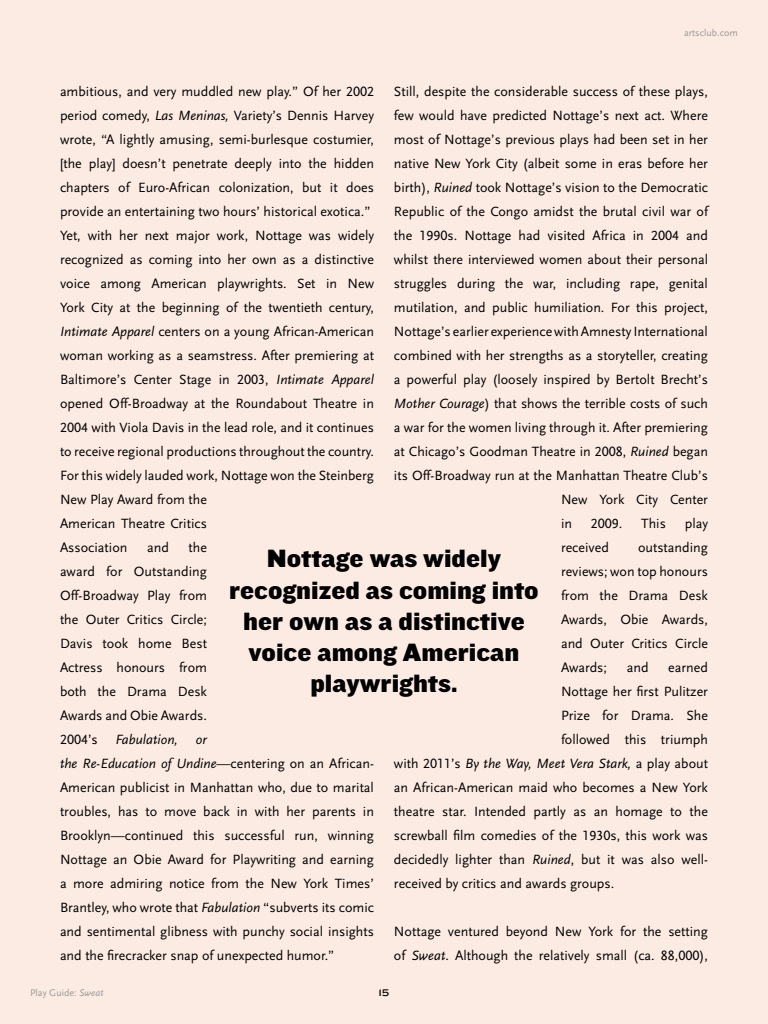
<style>
.page{position:relative;width:768px;height:1024px;background:#fcebe3}
.page>*{position:absolute;margin:0;border:0;box-sizing:border-box;transform-origin:0 0}
.t1{font:26px/31.2px "Knockout 72 Full Cruiserwt";color:#000;text-align:center}
.t2{font:14px/24px "Scala Sans LF";color:#000}
.t3{font:italic 14px "Scala Sans LF";color:#000}
.t4{font:10px "Scala Sans LF";color:#999}
.t5{font:10px "Knockout 34 Junior Sumo";color:#000}
.s1{font-style:italic}
.s2{font-style:normal}
</style>
<div class="page">
<p class="t4" style="left:684px;top:27px;width:55px">artsclub.com</p>
<p class="t2" style="left:394px;top:80px;width:315px">Still, despite the considerable success of these plays,</p>
<p class="t2" style="left:394px;top:104px;width:315px">few would have predicted Nottage’s next act. Where</p>
<p class="t2" style="left:394px;top:128px;width:316px">most of Nottage’s previous plays had been set in her</p>
<p class="t2" style="left:394px;top:152px;width:316px">native New York City (albeit some in eras before her</p>
<p class="t2" style="left:394px;top:176px;width:316px">birth), <span class="s1">Ruined</span> took Nottage’s vision to the Democratic</p>
<p class="t2" style="left:394px;top:200px;width:316px">Republic of the Congo amidst the brutal civil war of</p>
<p class="t2" style="left:394px;top:224px;width:315px">the 1990s. Nottage had visited Africa in 2004 and</p>
<p class="t2" style="left:394px;top:248px;width:316px">whilst there interviewed women about their personal</p>
<p class="t2" style="left:394px;top:272px;width:315px">struggles during the war, including rape, genital</p>
<p class="t2" style="left:394px;top:296px;width:316px">mutilation, and public humiliation. For this project,</p>
<p class="t2" style="left:394px;top:320px;width:316px">Nottage’s earlier experience with Amnesty International</p>
<p class="t2" style="left:394px;top:344px;width:316px">combined with her strengths as a storyteller, creating</p>
<p class="t2" style="left:394px;top:368px;width:316px">a powerful play (loosely inspired by Bertolt Brecht’s</p>
<p class="t2" style="left:394px;top:392px;width:315px"><span class="s1">Mother Courage</span>) that shows the terrible costs of such</p>
<p class="t2" style="left:394px;top:416px;width:316px">a war for the women living through it. After premiering</p>
<p class="t2" style="left:394px;top:440px;width:316px">at Chicago’s Goodman Theatre in 2008, <span class="s1">Ruined</span> began</p>
<p class="t2" style="left:394px;top:464px;width:316px">its Off-Broadway run at the Manhattan Theatre Club’s</p>
<p class="t2" style="left:561px;top:488px;width:148px">New York City Center</p>
<p class="t2" style="left:561px;top:512px;width:13px">in</p>
<p class="t2" style="left:591px;top:512px;width:33px">2009.</p>
<p class="t2" style="left:641px;top:512px;width:26px">This</p>
<p class="t2" style="left:685px;top:512px;width:25px">play</p>
<p class="t2" style="left:561px;top:536px;width:49px">received</p>
<p class="t2" style="left:60px;top:80px;width:316px">ambitious, and very muddled new play.” Of her 2002 period comedy, <span class="s1">Las Meninas,</span> Variety’s Dennis Harvey wrote, “A lightly amusing, semi-burlesque costumier, [the play] doesn’t penetrate deeply into the hidden chapters of Euro-African colonization, but it does provide an entertaining two hours’ historical exotica.” Yet, with her next major work, Nottage was widely recognized as coming into her own as a distinctive voice among American playwrights. Set in New York City at the beginning of the twentieth century, <span class="s1">Intimate Apparel</span> centers on a young African-American woman working as a seamstress. After premiering at Baltimore’s Center Stage in 2003, <span class="s1">Intimate Apparel </span>opened Off-Broadway at the Roundabout Theatre in 2004 with Viola Davis in the lead role, and it continues to receive regional productions throughout the country.<br>For this widely lauded work, Nottage won the Steinberg New Play Award from the<br>American Theatre Critics<br>Association</p>
<p class="t2" style="left:561px;top:536px;width:149px;text-align:justify;text-indent:77px">outstanding reviews; won top honours from the Drama Desk Awards, Obie Awards, and Outer Critics Circle Awards;</p>
<p class="t2" style="left:60px;top:536px;width:149px;text-align:justify;text-indent:129px">the award for Outstanding Off-Broadway Play from the Outer Critics Circle; Davis took home Best Actress honours from both the Drama Desk Awards and Obie Awards.<br>2004’s</p>
<p class="t2" style="left:147px;top:536px;width:23px">and</p>
<h1 class="t1" style="left:229px;top:542px;width:311px">Nottage was widely recognized as coming into her own as a distinctive voice among American playwrights.</h1>
<p class="t2" style="left:627px;top:655px;width:23px">and</p>
<p class="t2" style="left:668px;top:655px;width:41px">earned</p>
<p class="t2" style="left:561px;top:679px;width:148px">Nottage her first Pulitzer</p>
<p class="t2" style="left:561px;top:703px;width:149px">Prize for Drama. She</p>
<p class="t2" style="left:561px;top:727px;width:149px">followed this triumph</p>
<p class="t3" style="left:394px;top:756px;width:316px"><span class="s2">with 2011’s</span> By the Way, Meet Vera Stark, <span class="s2">a play about</span></p>
<p class="t2" style="left:394px;top:775px;width:315px">an African-American maid who becomes a New York</p>
<p class="t2" style="left:394px;top:799px;width:316px">theatre star. Intended partly as an homage to the</p>
<p class="t2" style="left:394px;top:823px;width:316px">screwball film comedies of the 1930s, this work was</p>
<p class="t2" style="left:394px;top:847px;width:315px">decidedly lighter than <span class="s1">Ruined</span>, but it was also well-</p>
<p class="t2" style="left:394px;top:871px;width:222px">received by critics and awards groups.</p>
<p class="t2" style="left:394px;top:919px;width:316px">Nottage ventured beyond New York for the setting of <span class="s1">Sweat</span>. Although the relatively small (ca. 88,000),</p>
<p class="t3" style="left:116px;top:732px;width:64px">Fabulation,</p>
<p class="t2" style="left:60px;top:728px;width:316px;text-indent:136px"><span class="s1">or<br>the Re-Education of Undine</span>—centering on an African-American publicist in Manhattan who, due to marital troubles, has to move back in with her parents in Brooklyn—continued this successful run, winning Nottage an Obie Award for Playwriting and earning a more admiring notice from the New York Times’ Brantley, who wrote that <span class="s1">Fabulation</span> “subverts its comic and sentimental glibness with punchy social insights and the firecracker snap of unexpected humor.”</p>
<p class="t4" style="left:30px;top:987px;width:75px">Play Guide: <span class="s1">Sweat</span></p>
<p class="t5" style="left:378px;top:985px;width:13px">15</p>
</div>
